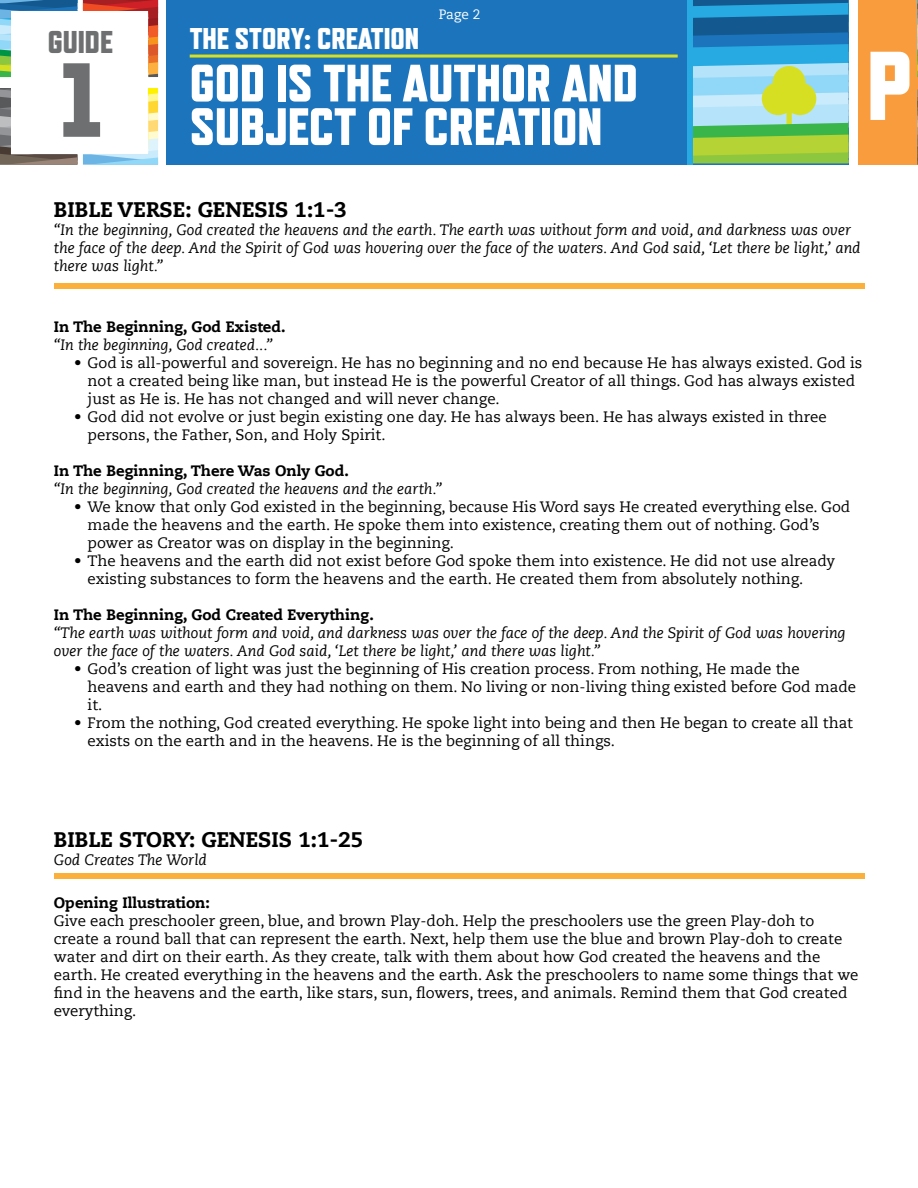
<style>
.page{position:relative;width:918px;height:1188px;background:#fff}
.page>*{position:absolute;margin:0;border:0;box-sizing:border-box;transform-origin:0 0}
.t1{font:800 105px "Refrigerator Deluxe";color:#6e6f71}
.t2{font:800 97.5px "Refrigerator Deluxe";color:#fff}
.t3{font:800 52.5px/43.5px "Refrigerator Deluxe";color:#fff}
.t4{font:800 31.5px "Refrigerator Deluxe";color:#6e6f71}
.t5{font:800 30px "Refrigerator Deluxe";color:#fff}
.t6{font:800 21px "Caecilia LT Std";color:#000}
.t7{font:15px/18px "Caecilia LT Std";color:#000}
.t8{font:italic 15px/18px "Caecilia LT Std";color:#000}
.t9{font:800 15px "Caecilia LT Std";color:#000}
.t10{font:13.5px "Caecilia LT Std";color:#fff}
</style>
<div class="page">
<div style="left:167px;top:0;width:682px;height:164px;background:#1c75bc"></div>
<svg style="left:693px;top:0;width:156px;height:163px;background:#6eb5a4"></svg>
<div style="left:688px;top:0;width:5px;height:164px;background:#27aae1"></div>
<hr style="left:190px;top:55px;width:488px;height:3px;background:#d7df23">
<div style="left:858px;top:0;width:60px;height:164px;background:#f89c3e"></div>
<svg style="left:83px;top:0;width:75px;height:78px"></svg>
<svg style="left:0;top:0;width:77px;height:77px"></svg>
<svg style="left:83px;top:89px;width:75px;height:76px"></svg>
<svg style="left:0;top:89px;width:77px;height:76px"></svg>
<svg style="left:917px;top:0;width:1px;height:77px"></svg>
<svg style="left:917px;top:89px;width:1px;height:76px"></svg>
<div style="left:54px;top:283px;width:810px;height:6px;background:#fab03b"></div>
<div style="left:54px;top:873px;width:810px;height:6px;background:#fab03b"></div>
<p class="t10" style="left:439px;top:7px;width:43px">Page 2</p>
<h3 class="t4" style="left:48px;top:24px;width:67px">GUIDE</h3>
<h3 class="t5" style="left:190px;top:21px;width:231px">THE STORY: CREATION</h3>
<h3 class="t3" style="left:190px;top:61px;width:450px">GOD IS THE AUTHOR AND<br>SUBJECT OF CREATION</h3>
<h1 class="t1" style="left:60px;top:38px;width:42px">1</h1>
<h2 class="t2" style="left:867px;top:28px;width:47px">P</h2>
<h3 class="t6" style="left:54px;top:197px;width:295px">BIBLE VERSE: GENESIS 1:1-3</h3>
<p class="t8" style="left:54px;top:221px;width:808px">“In the beginning, God created the heavens and the earth. The earth was without form and void, and darkness was over the face of the deep. And the Spirit of God was hovering over the face of the waters. And God said, ‘Let there be light,’ and there was light.”</p>
<p class="t9" style="left:54px;top:318px;width:233px">In The Beginning, God Existed.</p>
<p class="t8" style="left:54px;top:336px;width:220px">“In the beginning, God created...”</p>
<p class="t7" style="left:88px;top:354px;width:776px;text-indent:-14px">• God is all-powerful and sovereign. He has no beginning and no end because He has always existed. God is not a created being like man, but instead He is the powerful Creator of all things. God has always existed just as He is. He has not changed and will never change.</p>
<p class="t7" style="left:88px;top:408px;width:741px;text-indent:-14px">• God did not evolve or just begin existing one day. He has always been. He has always existed in three persons, the Father, Son, and Holy Spirit.</p>
<p class="t9" style="left:54px;top:462px;width:296px">In The Beginning, There Was Only God.</p>
<p class="t8" style="left:54px;top:480px;width:390px">“In the beginning, God created the heavens and the earth.”</p>
<p class="t7" style="left:88px;top:498px;width:764px;text-indent:-14px">• We know that only God existed in the beginning, because His Word says He created everything else. God made the heavens and the earth. He spoke them into existence, creating them out of nothing. God’s power as Creator was on display in the beginning.</p>
<p class="t7" style="left:88px;top:552px;width:749px;text-indent:-14px">• The heavens and the earth did not exist before God spoke them into existence. He did not use already existing substances to form the heavens and the earth. He created them from absolutely nothing.</p>
<p class="t9" style="left:54px;top:606px;width:321px">In The Beginning, God Created Everything.</p>
<p class="t8" style="left:54px;top:624px;width:793px">“The earth was without form and void, and darkness was over the face of the deep. And the Spirit of God was hovering over the face of the waters. And God said, ‘Let there be light,’ and there was light.”</p>
<p class="t7" style="left:88px;top:660px;width:770px;text-indent:-14px">• God’s creation of light was just the beginning of His creation process. From nothing, He made the heavens and earth and they had nothing on them. No living or non-living thing existed before God made it.</p>
<p class="t7" style="left:88px;top:714px;width:767px;text-indent:-14px">• From the nothing, God created everything. He spoke light into being and then He began to create all that exists on the earth and in the heavens. He is the beginning of all things.</p>
<h3 class="t6" style="left:54px;top:827px;width:311px">BIBLE STORY: GENESIS 1:1-25</h3>
<p class="t8" style="left:54px;top:851px;width:155px">God Creates The World</p>
<p class="t9" style="left:54px;top:894px;width:158px">Opening Illustration:</p>
<p class="t7" style="left:54px;top:912px;width:806px">Give each preschooler green, blue, and brown Play-doh. Help the preschoolers use the green Play-doh to create a round ball that can represent the earth. Next, help them use the blue and brown Play-doh to create water and dirt on their earth. As they create, talk with them about how God created the heavens and the earth. He created everything in the heavens and the earth. Ask the preschoolers to name some things that we find in the heavens and the earth, like stars, sun, flowers, trees, and animals. Remind them that God created everything.</p>
</div>
